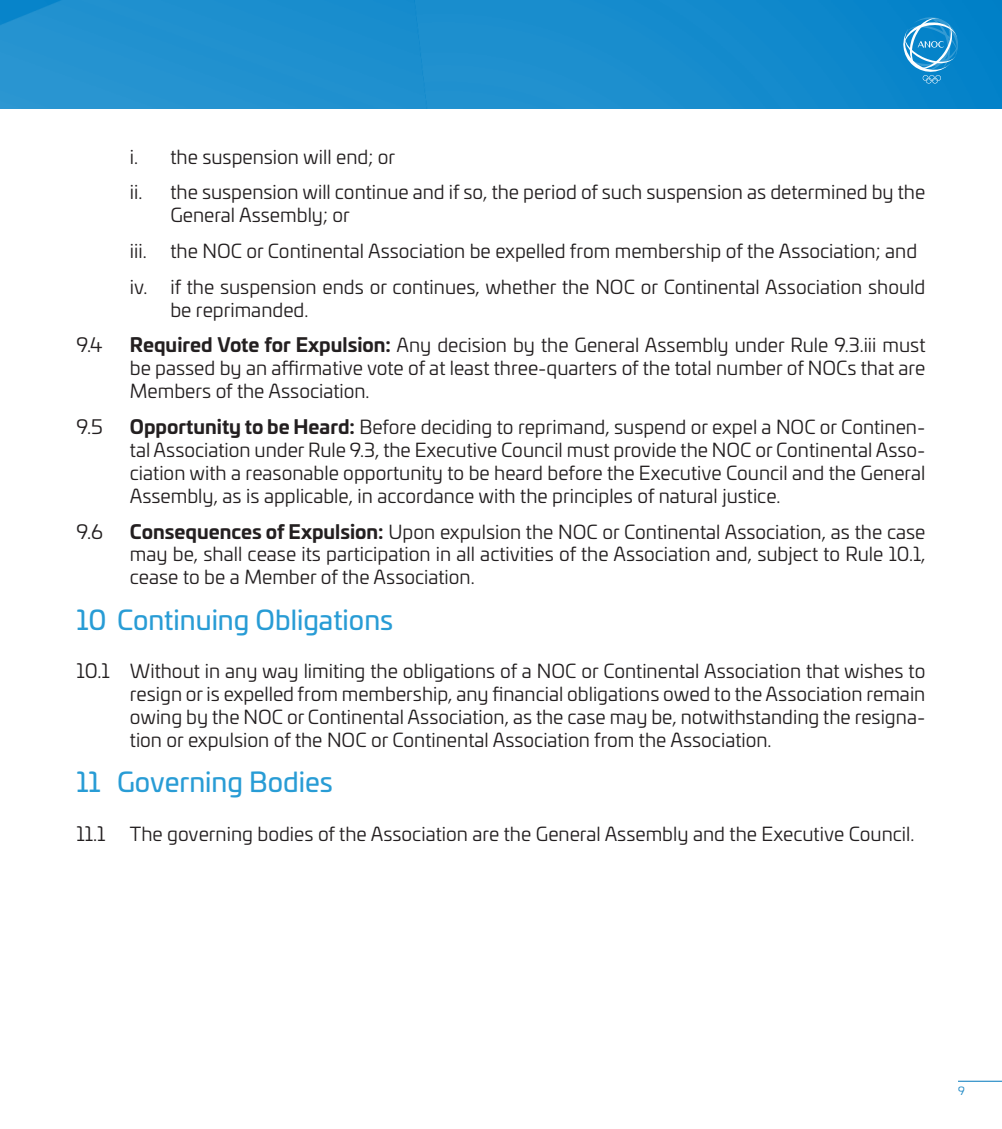
<style>
.page{position:relative;width:1002px;height:1129px;background:#fff}
.page>*{position:absolute;margin:0;border:0;box-sizing:border-box;transform-origin:0 0}
.t1{font:27px "Univia Pro";color:#289cd5}
.t2{font:19.8px "Univia Pro";color:#231f20}
.t3{font:19.12px/22.9px "Univia Pro";color:#231f20;text-align:justify}
.t4{font:11.25px "Univia Pro";color:#1d87c4}
.s1{font-weight:700}
.s2{font-size:19.8px}
</style>
<div class="page">
<hr style="left:957px;top:1081px;width:44px;height:1px;background:#1d87c4">
<img style="left:0;top:0;width:1001px;height:108px">
<svg style="left:903px;top:17px;width:54px;height:67px;background:#359ad3"></svg>
<p class="t3" style="left:130px;top:144px;width:267px">i. the suspension will end; or</p>
<p class="t3" style="left:170px;top:180px;width:756px;text-indent:-40px">ii. the suspension will continue and if so, the period of such suspension as determined by the<br>General Assembly; or</p>
<p class="t3" style="left:130px;top:239px;width:788px">iii. the NOC or Continental Association be expelled from membership of the Association; and</p>
<p class="t3" style="left:170px;top:274px;width:756px;text-indent:-40px">iv. if the suspension ends or continues, whether the NOC or Continental Association should be reprimanded.</p>
<p class="t2" style="left:77px;top:331px;width:28px">9.4</p>
<p class="t3" style="left:130px;top:333px;width:797px"><span class="s1">Required Vote for Expulsion:</span> Any decision by the General Assembly under Rule 9.3.iii must be passed by an affirmative vote of at least three-quarters of the total number of NOCs that are Members of the Association.</p>
<p class="t2" style="left:77px;top:412px;width:28px">9.5</p>
<p class="t3" style="left:130px;top:415px;width:797px"><span class="s1">Opportunity to be Heard:</span> Before deciding to reprimand, suspend or expel a NOC or Continen&shy;tal Association under Rule 9.3, the Executive Council must provide the NOC or Continental Asso&shy;ciation with a reasonable opportunity to be heard before the Executive Council and the General Assembly, as is applicable, in accordance with the principles of natural justice.</p>
<p class="t2" style="left:77px;top:517px;width:28px">9.6</p>
<p class="t3" style="left:130px;top:519px;width:797px"><span class="s1">Consequences of Expulsion:</span> Upon expulsion the NOC or Continental Association, as the case may be, shall cease its participation in all activities of the Association and, subject to Rule 10.1, cease to be a Member of the Association.</p>
<p class="t1" style="left:77px;top:599px;width:318px">10 Continuing Obligations</p>
<p class="t3" style="left:130px;top:659px;width:797px;text-indent:-53px"><span class="s2">10.1</span> Without in any way limiting the obligations of a NOC or Continental Association that wishes to resign or is expelled from membership, any financial obligations owed to the Association remain owing by the NOC or Continental Association, as the case may be, notwithstanding the resigna&shy;tion or expulsion of the NOC or Continental Association from the Association.</p>
<p class="t1" style="left:77px;top:762px;width:258px">11 Governing Bodies</p>
<p class="t3" style="left:77px;top:821px;width:839px"><span class="s2">11.1</span> The governing bodies of the Association are the General Assembly and the Executive Council.</p>
<p class="t4" style="left:957px;top:1082px;width:8px">9</p>
</div>
